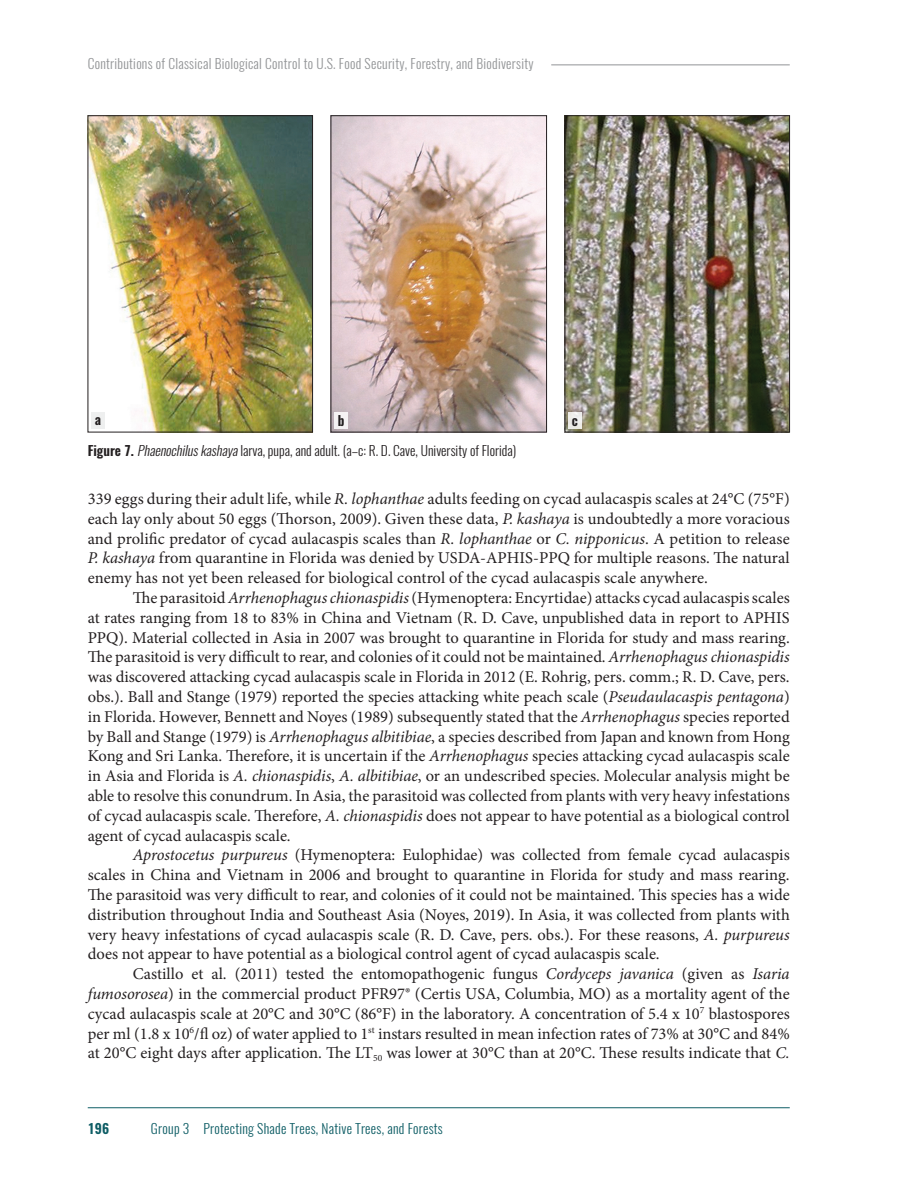
<style>
.page{position:relative;width:918px;height:1188px;background:#fff}
.page>*{position:absolute;margin:0;border:0;box-sizing:border-box;transform-origin:0 0}
.Paragraph_General{font:16.5px/19.8px "Minion Pro";color:#231f20;text-align:justify}
.t1{font:300 13.5px "Oswald";letter-spacing:.02em;color:#929496}
.t2{font:300 13.5px "Oswald";color:#231f20}
.t3{font:300 13.5px "Oswald";letter-spacing:.02em;color:#0e5d65}
.t4{font:600 13.5px "Oswald";color:#0e5d65}
.t5{font:600 13.5px "Oswald";color:#231f20}
.s1{font-weight:600}
.s2{font-style:italic}
</style>
<div class="page">
<hr style="left:551px;top:64px;width:239px;height:1px;background:#929496">
<hr style="left:88px;top:1107px;width:702px;height:1px;background:#0e5d65">
<img style="left:90px;top:118px;width:221px;height:312px">
<div style="left:88px;top:116px;width:225px;height:316px;border:1px solid #231f20"></div>
<div style="left:91px;top:412px;width:14px;height:17px;background:#eeefef"></div>
<img style="left:333px;top:118px;width:212px;height:312px">
<div style="left:331px;top:116px;width:216px;height:316px;border:1px solid #231f20"></div>
<div style="left:334px;top:412px;width:14px;height:17px;background:#f5f2f3"></div>
<img style="left:567px;top:118px;width:221px;height:312px">
<div style="left:565px;top:116px;width:225px;height:316px;border:1px solid #231f20"></div>
<div style="left:568px;top:412px;width:14px;height:17px;background:#eeedeb"></div>
<p class="t1" style="left:88px;top:54px;width:447px">Contributions of Classical Biological Control to U.S. Food Security, Forestry, and Biodiversity</p>
<p class="t5" style="left:95px;top:410px;width:8px">a</p>
<p class="t5" style="left:338px;top:411px;width:8px">b</p>
<p class="t5" style="left:572px;top:411px;width:8px">c</p>
<p class="t2" style="left:88px;top:442px;width:430px"><span class="s1">Figure 7.</span> <span class="s2">Phaenochiluskashaya</span>larva, pupa, and adult. (a–c: R. D. Cave, University of Florida)</p>
<p class="Paragraph_General" style="left:88px;top:489px;width:703px">339 eggs during their adult life, while <span class="s2">R. lophanthae</span> adults feeding on cycad aulacaspis scales at 24°C (75°F) each lay only about 50 eggs (Thorson, 2009). Given these data, <span class="s2">P. kashaya</span> is undoubtedly a more voracious and prolific predator of cycad aulacaspis scales than <span class="s2">R. lophanthae</span> or <span class="s2">C. nipponicus</span>. A petition to release <span class="s2">P. kashaya</span> from quarantine in Florida was denied by USDA-APHIS-PPQ for multiple reasons. The natural enemy has not yet been released for biological control of the cycad aulacaspis scale anywhere.</p>
<p class="Paragraph_General" style="left:88px;top:588px;width:704px;text-indent:45px">The parasitoid <span class="s2">Arrhenophagus chionaspidis</span> (Hymenoptera: Encyrtidae) attacks cycad aulacaspis scales at rates ranging from 18 to 83% in China and Vietnam (R. D. Cave, unpublished data in report to APHIS PPQ). Material collected in Asia in 2007 was brought to quarantine in Florida for study and mass rearing.<br>The parasitoid is very difficult to rear, and colonies of it could not be maintained. <span class="s2">Arrhenophagus chionaspidis </span>was discovered attacking cycad aulacaspis scale in Florida in 2012 (E. Rohrig, pers. comm.; R. D. Cave, pers. obs.). Ball and Stange (1979) reported the species attacking white peach scale (<span class="s2">Pseudaulacaspis pentagona</span>) in Florida. However, Bennett and Noyes (1989) subsequently stated that the <span class="s2">Arrhenophagus</span> species reported by Ball and Stange (1979) is <span class="s2">Arrhenophagus albitibiae</span>, a species described from Japan and known from Hong Kong and Sri Lanka. Therefore, it is uncertain if the <span class="s2">Arrhenophagus</span> species attacking cycad aulacaspis scale in Asia and Florida is <span class="s2">A. chionaspidis</span>, <span class="s2">A. albitibiae</span>, or an undescribed species. Molecular analysis might be able to resolve this conundrum. In Asia, the parasitoid was collected from plants with very heavy infestations of cycad aulacaspis scale. Therefore, <span class="s2">A. chionaspidis</span> does not appear to have potential as a biological control agent of cycad aulacaspis scale.</p>
<p class="Paragraph_General" style="left:88px;top:845px;width:704px;text-indent:45px"><span class="s2">Aprostocetus purpureus</span> (Hymenoptera: Eulophidae) was collected from female cycad aulacaspis scales in China and Vietnam in 2006 and brought to quarantine in Florida for study and mass rearing.<br>The parasitoid was very difficult to rear, and colonies of it could not be maintained. This species has a wide distribution throughout India and Southeast Asia (Noyes, 2019). In Asia, it was collected from plants with very heavy infestations of cycad aulacaspis scale (R. D. Cave, pers. obs.). For these reasons, <span class="s2">A. purpureus </span>does not appear to have potential as a biological control agent of cycad aulacaspis scale.</p>
<p class="Paragraph_General" style="left:88px;top:964px;width:704px;text-indent:45px">Castillo et al. (2011) tested the entomopathogenic fungus <span class="s2">Cordyceps javanica</span> (given as <span class="s2">Isaria fumosorosea</span>) in the commercial product PFR97® (Certis USA, Columbia, MO) as a mortality agent of the cycad aulacaspis scale at 20°C and 30°C (86°F) in the laboratory. A concentration of 5.4 x 10<sup>7</sup> blastospores per ml (1.8 x 10<sup>6</sup>/fl oz) of water applied to 1<sup>st</sup> instars resulted in mean infection rates of 73% at 30°C and 84% at 20°C eight days after application. The LT<sub>50</sub> was lower at 30°C than at 20°C. These results indicate that <span class="s2">C.</span></p>
<p class="t4" style="left:88px;top:1119px;width:23px">196</p>
<p class="t3" style="left:151px;top:1120px;width:293px">Group 3 Protecting Shade Trees, Native Trees, and Forests</p>
</div>
